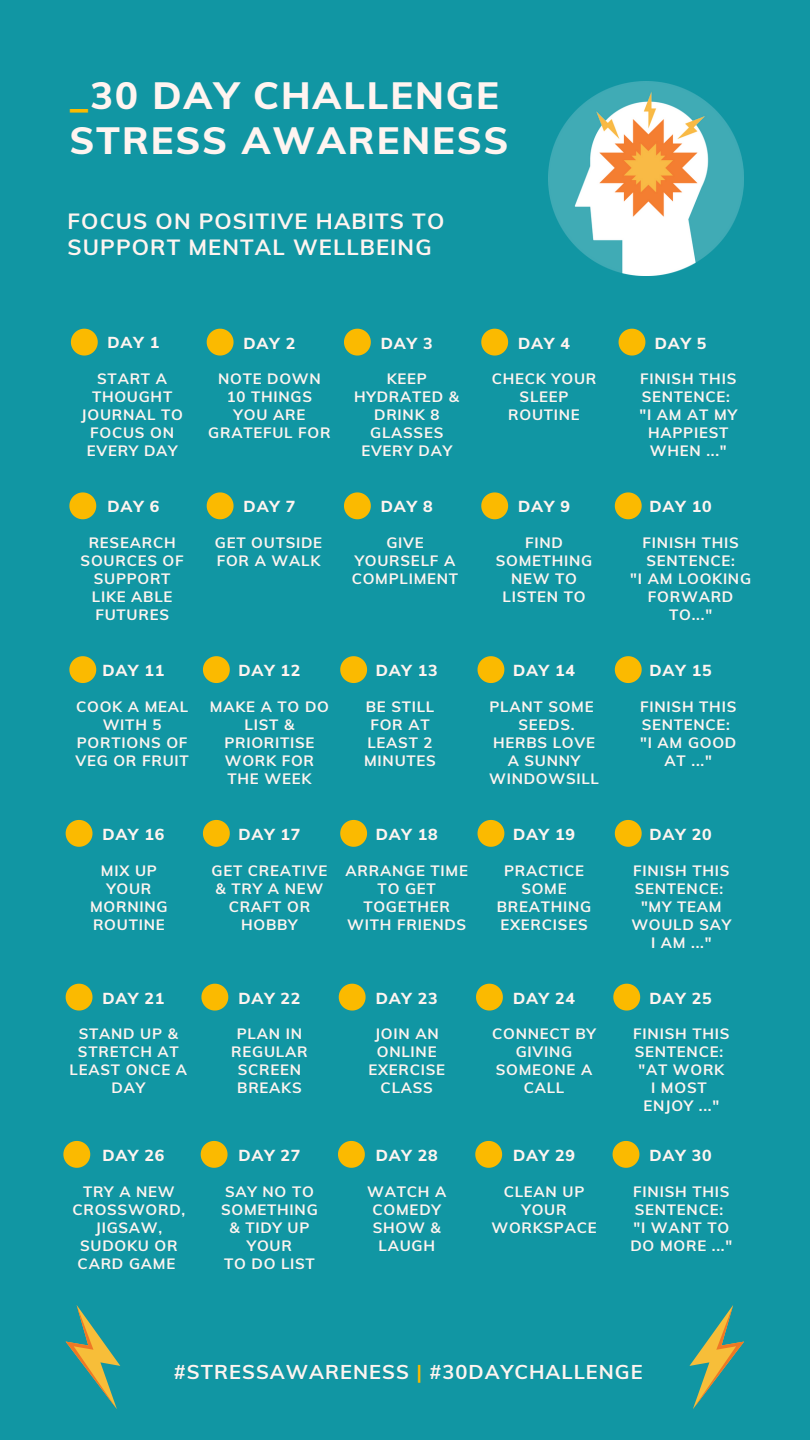
<style>
.page{position:relative;width:810px;height:1440px;background:#1196a3}
.page>*{position:absolute;margin:0;border:0;box-sizing:border-box;transform-origin:0 0}
.t1{font:800 38px "Muli";letter-spacing:.05em;color:#fff4f0}
.t2{font:700 22px "Muli";letter-spacing:.05em;color:#fff4f0}
.t3{font:700 20px "Muli";letter-spacing:.05em;color:#fff4f0}
.t4{font:800 15.9px "Muli";letter-spacing:.05em;color:#fff4f0}
.t5{font:700 15px/18px "Muli";letter-spacing:.05em;color:#fff4f0;text-align:center}
.s1{color:#fbba00}
</style>
<div class="page">
<svg style="left:71px;top:329px;width:27px;height:27px"></svg>
<svg style="left:69px;top:492px;width:27px;height:27px"></svg>
<svg style="left:69px;top:656px;width:27px;height:27px"></svg>
<svg style="left:66px;top:820px;width:27px;height:27px"></svg>
<svg style="left:66px;top:984px;width:27px;height:27px"></svg>
<svg style="left:63px;top:1141px;width:27px;height:27px"></svg>
<svg style="left:344px;top:329px;width:27px;height:27px"></svg>
<svg style="left:344px;top:492px;width:27px;height:27px"></svg>
<svg style="left:340px;top:656px;width:27px;height:27px"></svg>
<svg style="left:340px;top:820px;width:27px;height:27px"></svg>
<svg style="left:339px;top:984px;width:27px;height:27px"></svg>
<svg style="left:338px;top:1141px;width:27px;height:27px"></svg>
<svg style="left:207px;top:329px;width:27px;height:27px"></svg>
<svg style="left:207px;top:492px;width:27px;height:27px"></svg>
<svg style="left:203px;top:656px;width:27px;height:27px"></svg>
<svg style="left:203px;top:820px;width:27px;height:27px"></svg>
<svg style="left:201px;top:984px;width:27px;height:27px"></svg>
<svg style="left:201px;top:1141px;width:27px;height:27px"></svg>
<svg style="left:481px;top:329px;width:27px;height:27px"></svg>
<svg style="left:481px;top:492px;width:27px;height:27px"></svg>
<svg style="left:478px;top:656px;width:26px;height:27px"></svg>
<svg style="left:478px;top:820px;width:26px;height:27px"></svg>
<svg style="left:476px;top:984px;width:27px;height:27px"></svg>
<svg style="left:475px;top:1141px;width:27px;height:27px"></svg>
<svg style="left:619px;top:329px;width:26px;height:27px"></svg>
<svg style="left:615px;top:492px;width:27px;height:27px"></svg>
<svg style="left:615px;top:656px;width:27px;height:27px"></svg>
<svg style="left:615px;top:820px;width:27px;height:27px"></svg>
<svg style="left:613px;top:984px;width:27px;height:27px"></svg>
<svg style="left:613px;top:1141px;width:26px;height:27px"></svg>
<img style="left:549px;top:81px;width:195px;height:195px">
<svg style="left:66px;top:1305px;width:54px;height:104px"></svg>
<svg style="left:689px;top:1305px;width:55px;height:104px"></svg>
<p class="t1" style="left:69px;top:71px;width:431px"><span class="s1">_</span>30 DAY CHALLENGE</p>
<p class="t1" style="left:69px;top:116px;width:441px">STRESS AWARENESS</p>
<p class="t2" style="left:68px;top:207px;width:378px">FOCUS ON POSITIVE HABITS TO</p>
<p class="t2" style="left:68px;top:233px;width:365px">SUPPORT MENTAL WELLBEING</p>
<p class="t4" style="left:108px;top:332px;width:53px">DAY 1</p>
<p class="t5" style="left:81px;top:370px;width:103px">START A<br>THOUGHT<br>JOURNAL TO<br>FOCUS ON<br>EVERY DAY</p>
<p class="t4" style="left:108px;top:496px;width:53px">DAY 6</p>
<p class="t5" style="left:81px;top:534px;width:105px">RESEARCH<br>SOURCES OF<br>SUPPORT</p>
<p class="t5" style="left:92px;top:588px;width:82px;text-align:left">LIKE ABLE<br>FUTURES</p>
<p class="t4" style="left:102px;top:660px;width:64px">DAY 11</p>
<p class="t5" style="left:76px;top:697px;width:115px">COOK A MEAL<br>WITH 5<br>PORTIONS OF<br>VEG OR FRUIT</p>
<p class="t4" style="left:102px;top:824px;width:64px">DAY 16</p>
<p class="t5" style="left:101px;top:861px;width:58px">MIX UP</p>
<p class="t5" style="left:106px;top:879px;width:47px">YOUR</p>
<p class="t5" style="left:90px;top:897px;width:79px;text-align:left">MORNING<br>ROUTINE</p>
<p class="t4" style="left:244px;top:333px;width:53px">DAY 2</p>
<p class="t4" style="left:381px;top:333px;width:53px">DAY 3</p>
<p class="t5" style="left:218px;top:370px;width:104px">NOTE DOWN<br>10 THINGS</p>
<p class="t5" style="left:234px;top:406px;width:73px">YOU ARE</p>
<p class="t5" style="left:208px;top:424px;width:124px">GRATEFUL FOR</p>
<p class="t5" style="left:354px;top:370px;width:107px">KEEP<br>HYDRATED &amp;<br>DRINK 8<br>GLASSES<br>EVERY DAY</p>
<p class="t4" style="left:244px;top:496px;width:53px">DAY 7</p>
<p class="t4" style="left:381px;top:496px;width:53px">DAY 8</p>
<p class="t5" style="left:215px;top:534px;width:109px;text-align:left">GET OUTSIDE<br>FOR A WALK</p>
<p class="t5" style="left:352px;top:534px;width:108px">GIVE<br>YOURSELF A<br>COMPLIMENT</p>
<p class="t4" style="left:238px;top:660px;width:64px">DAY 12</p>
<p class="t5" style="left:210px;top:697px;width:121px">MAKE A TO DO<br>LIST &amp;<br>PRIORITISE<br>WORK FOR<br>THE WEEK</p>
<p class="t4" style="left:376px;top:660px;width:64px">DAY 13</p>
<p class="t5" style="left:366px;top:697px;width:70px">BE STILL</p>
<p class="t5" style="left:364px;top:715px;width:73px">FOR AT<br>LEAST 2<br>MINUTES</p>
<p class="t4" style="left:238px;top:824px;width:64px">DAY 17</p>
<p class="t5" style="left:212px;top:861px;width:117px">GET CREATIVE &amp; TRY A NEW<br>CRAFT OR<br>HOBBY</p>
<p class="t4" style="left:376px;top:824px;width:64px">DAY 18</p>
<p class="t5" style="left:346px;top:861px;width:124px">ARRANGE TIME<br>TO GET<br>TOGETHER<br>WITH FRIENDS</p>
<p class="t4" style="left:518px;top:333px;width:53px">DAY 4</p>
<p class="t5" style="left:492px;top:370px;width:106px">CHECK YOUR<br>SLEEP<br>ROUTINE</p>
<p class="t4" style="left:518px;top:496px;width:53px">DAY 9</p>
<p class="t5" style="left:496px;top:534px;width:98px">FIND<br>SOMETHING<br>NEW TO<br>LISTEN TO</p>
<p class="t4" style="left:513px;top:660px;width:64px">DAY 14</p>
<p class="t5" style="left:518px;top:697px;width:77px;text-align:left;text-indent:-29px">PLANT SOME<br>SEEDS.</p>
<p class="t5" style="left:493px;top:733px;width:103px">HERBS LOVE</p>
<p class="t5" style="left:489px;top:751px;width:111px">A SUNNY<br>WINDOWSILL</p>
<p class="t4" style="left:513px;top:824px;width:64px">DAY 19</p>
<p class="t5" style="left:497px;top:861px;width:96px">PRACTICE<br>SOME<br>BREATHING<br>EXERCISES</p>
<p class="t4" style="left:102px;top:988px;width:64px">DAY 21</p>
<p class="t5" style="left:70px;top:1025px;width:119px">STAND UP &amp;<br>STRETCH AT<br>LEAST ONCE A<br>DAY</p>
<p class="t4" style="left:102px;top:1145px;width:64px">DAY 26</p>
<p class="t5" style="left:72px;top:1182px;width:114px">TRY A NEW<br>CROSSWORD,<br>JIGSAW,<br>SUDOKU OR<br>CARD GAME</p>
<p class="t4" style="left:238px;top:988px;width:64px">DAY 22</p>
<p class="t5" style="left:231px;top:1025px;width:78px">PLAN IN<br>REGULAR<br>SCREEN<br>BREAKS</p>
<p class="t4" style="left:238px;top:1145px;width:64px">DAY 27</p>
<p class="t5" style="left:221px;top:1182px;width:98px;text-align:left">SAY NO TO<br>SOMETHING</p>
<p class="t5" style="left:229px;top:1218px;width:82px">&amp; TIDY UP<br>YOUR</p>
<p class="t5" style="left:224px;top:1254px;width:92px">TO DO LIST</p>
<p class="t4" style="left:376px;top:988px;width:64px">DAY 23</p>
<p class="t4" style="left:513px;top:988px;width:64px">DAY 24</p>
<p class="t5" style="left:368px;top:1025px;width:78px">JOIN AN<br>ONLINE<br>EXERCISE<br>CLASS</p>
<p class="t5" style="left:492px;top:1025px;width:105px">CONNECT BY<br>GIVING<br>SOMEONE A<br>CALL</p>
<p class="t4" style="left:376px;top:1145px;width:64px">DAY 28</p>
<p class="t4" style="left:513px;top:1145px;width:64px">DAY 29</p>
<p class="t5" style="left:367px;top:1182px;width:81px">WATCH A<br>COMEDY<br>SHOW &amp;<br>LAUGH</p>
<p class="t5" style="left:491px;top:1182px;width:107px">CLEAN UP<br>YOUR<br>WORKSPACE</p>
<p class="t4" style="left:655px;top:333px;width:53px">DAY 5</p>
<p class="t5" style="left:640px;top:370px;width:98px;text-align:left">FINISH THIS<br>SENTENCE:</p>
<p class="t5" style="left:639px;top:406px;width:99px">"I AM AT MY<br>HAPPIEST<br>WHEN ..."</p>
<p class="t4" style="left:650px;top:496px;width:64px">DAY 10</p>
<p class="t5" style="left:643px;top:534px;width:98px;text-align:left">FINISH THIS<br>SENTENCE:</p>
<p class="t5" style="left:630px;top:570px;width:122px">"I AM LOOKING<br>FORWARD</p>
<p class="t5" style="left:669px;top:606px;width:44px">TO..."</p>
<p class="t4" style="left:650px;top:660px;width:64px">DAY 15</p>
<p class="t5" style="left:640px;top:697px;width:98px;text-align:left">FINISH THIS<br>SENTENCE:</p>
<p class="t5" style="left:640px;top:733px;width:98px">"I AM GOOD</p>
<p class="t5" style="left:665px;top:751px;width:49px">AT ..."</p>
<p class="t4" style="left:650px;top:824px;width:64px">DAY 20</p>
<p class="t5" style="left:633px;top:861px;width:98px;text-align:left">FINISH THIS<br>SENTENCE:</p>
<p class="t5" style="left:631px;top:897px;width:101px">"MY TEAM<br>WOULD SAY</p>
<p class="t5" style="left:651px;top:933px;width:62px">I AM ..."</p>
<p class="t4" style="left:650px;top:988px;width:64px">DAY 25</p>
<p class="t5" style="left:633px;top:1025px;width:98px;text-align:left">FINISH THIS<br>SENTENCE:</p>
<p class="t5" style="left:638px;top:1061px;width:87px">"AT WORK</p>
<p class="t5" style="left:651px;top:1079px;width:57px">I MOST</p>
<p class="t5" style="left:643px;top:1097px;width:77px">ENJOY ..."</p>
<p class="t4" style="left:650px;top:1145px;width:64px">DAY 30</p>
<p class="t5" style="left:633px;top:1182px;width:98px;text-align:left">FINISH THIS<br>SENTENCE:</p>
<p class="t5" style="left:630px;top:1218px;width:103px;text-align:left">"I WANT TO<br>DO MORE ..."</p>
<p class="t3" style="left:174px;top:1358px;width:470px">#STRESSAWARENESS <span class="s1">|</span> #30DAYCHALLENGE</p>
</div>
